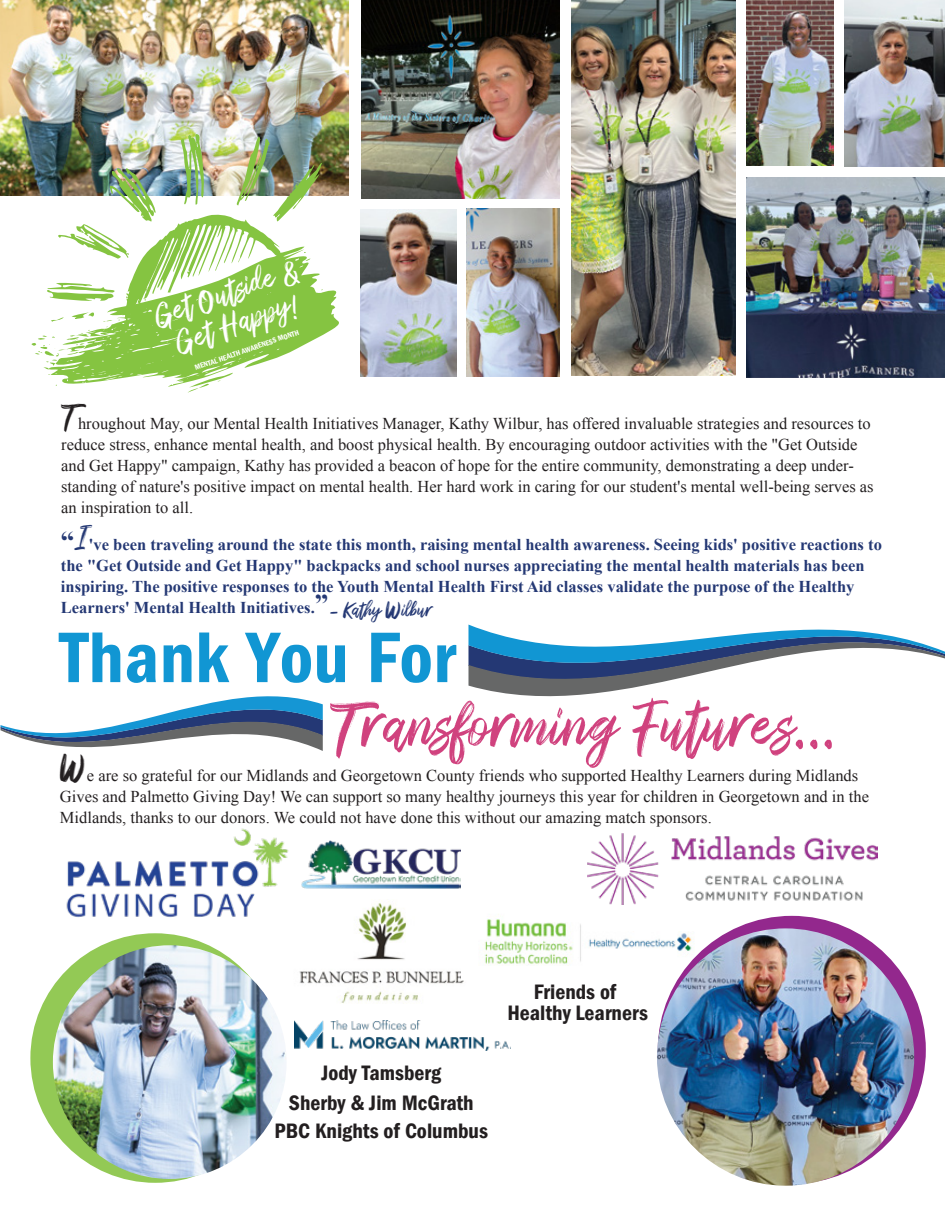
<style>
.page{position:relative;width:945px;height:1215px;background:#fff}
.page>*{position:absolute;margin:0;border:0;box-sizing:border-box;transform-origin:0 0}
.t1{font:600 72px "Franklin Gothic Cond ITC";letter-spacing:.01em;color:#1196d3}
.t2{font:54px "Sparose";letter-spacing:.005em;color:#d0427e}
.t3{font:26.55px/31.8px "Sparose";color:#fff;text-align:center}
.t4{font:600 21px/21px "Franklin Gothic Cond ITC";color:#231f20;text-align:center}
.t5{font:16.5px/21px "Times New Roman";color:#231f20}
.t6{font:700 16.5px/21px "Times New Roman";color:#243874}
.t7{font:16.5px "Sparose";color:#243874}
.t8{font:600 7.35px "Franklin Gothic Cond ITC";color:#fff}
.s1{font-family:"Sparose";font-size:27px}
.s2{font-size:27px}
.s3{font-family:"Sparose";font-weight:400;font-size:27px}
</style>
<div class="page">
<img style="left:0;top:0;width:349px;height:196px">
<img style="left:361px;top:209px;width:95px;height:167px">
<img style="left:571px;top:0;width:165px;height:375px">
<img style="left:844px;top:0;width:101px;height:166px">
<img style="left:466px;top:208px;width:94px;height:169px">
<img style="left:747px;top:0;width:87px;height:166px">
<img style="left:747px;top:177px;width:198px;height:200px">
<img style="left:362px;top:0;width:198px;height:198px">
<img style="left:31px;top:134px;width:317px;height:259px">
<img style="left:66px;top:828px;width:223px;height:90px">
<img style="left:299px;top:900px;width:165px;height:104px">
<img style="left:302px;top:840px;width:159px;height:49px">
<img style="left:294px;top:1020px;width:217px;height:31px">
<img style="left:587px;top:833px;width:291px;height:72px">
<div style="left:30px;top:933px;width:250px;height:250px;background:#93c955;border-radius:50%"></div>
<img style="left:53px;top:945px;width:234px;height:234px;border-radius:117px">
<img style="left:462px;top:905px;width:251px;height:74px">
<div style="left:658px;top:916px;width:268px;height:268px;background:#93288d;border-radius:50%"></div>
<img style="left:657px;top:928px;width:257px;height:258px;border-radius:129px">
<svg style="left:468px;top:624px;width:477px;height:73px"></svg>
<svg style="left:0;top:696px;width:323px;height:55px"></svg>
<h3 class="t3" style="left:150px;top:304px;width:154px;rotate:-19deg">Get Outside &amp;<br>Get Happy!</h3>
<p class="t8" style="left:193px;top:364px;width:111px;rotate:-19deg">MENTAL HEALTH AWARENESS MONTH</p>
<p class="t5" style="left:61px;top:413px;width:814px"><span class="s1">T</span>hroughout May, our Mental Health Initiatives Manager, Kathy Wilbur, has offered invaluable strategies and resources to reduce stress, enhance mental health, and boost physical health. By encouraging outdoor activities with the "Get Outside and Get Happy" campaign, Kathy has provided a beacon of hope for the entire community, demonstrating a deep under&shy;standing of nature's positive impact on mental health. Her hard work in caring for our student's mental well-being serves as an inspiration to all.</p>
<p class="t6" style="left:61px;top:534px;width:822px"><span class="s2">“</span><span class="s3">I</span>'ve been traveling around the state this month, raising mental health awareness. Seeing kids' positive reactions to the "Get Outside and Get Happy" backpacks and school nurses appreciating the mental health materials has been inspiring. The positive responses to the Youth Mental Health First Aid classes validate the purpose of the Healthy Learners' Mental Health Initiatives.<span class="s2">”</span></p>
<p class="t7" style="left:330px;top:598px;width:105px">- Kathy Wilbur</p>
<h1 class="t1" style="left:60px;top:615px;width:398px">Thank You For</h1>
<h2 class="t2" style="left:330px;top:688px;width:510px">Transforming Futures...</h2>
<p class="t5" style="left:60px;top:765px;width:811px"><span class="s1">W</span>e are so grateful for our Midlands and Georgetown County friends who supported Healthy Learners during Midlands<br>Gives and Palmetto Giving Day! We can support so many healthy journeys this year for children in Georgetown and in the<br>Midlands, thanks to our donors. We could not have done this without our amazing match sponsors.</p>
<p class="t4" style="left:322px;top:1063px;width:121px">Jody Tamsberg</p>
<p class="t4" style="left:275px;top:1121px;width:215px">PBC Knights of Columbus</p>
<p class="t4" style="left:289px;top:1093px;width:186px">Sherby &amp; Jim McGrath</p>
<p class="t4" style="left:507px;top:981px;width:142px">Friends of<br>Healthy Learners</p>
</div>
